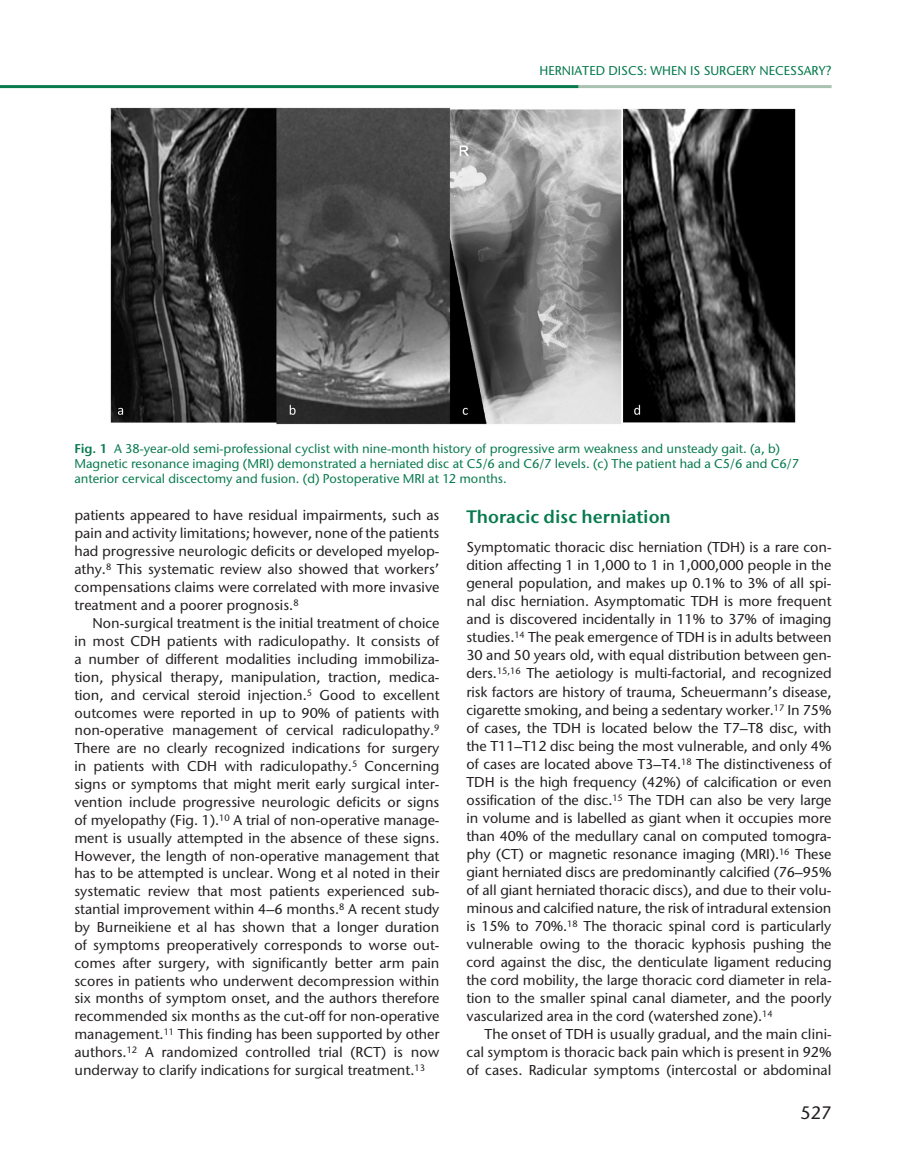
<style>
.page{position:relative;width:906px;height:1170px;background:#fff}
.page>*{position:absolute;margin:0;border:0;box-sizing:border-box;transform-origin:0 0}
.t1{font:600 18px "Stone Sans ITC Pro";color:#077a4e}
.t2{font:500 18px "Stone Sans ITC Pro";color:#231f20}
.t3{font:500 14.25px/18px "Stone Sans ITC Pro";color:#231f20;text-align:justify}
.t4{font:500 12.75px/15px "Stone Sans ITC Pro";color:#077a4e}
.s1{font-weight:600}
</style>
<div class="page">
<hr style="left:578px;top:85px;width:253px;height:3px;background:#a9c1b0">
<hr style="left:0;top:85px;width:578px;height:3px;background:#077a4e">
<img style="left:110px;top:107px;width:686px;height:318px">
<p class="t4" style="left:539px;top:63px;width:17px">Herniated</p>
<p class="t4" style="left:608px;top:63px;width:8px">discs</p>
<p class="t4" style="left:643px;top:63px;width:17px">: when</p>
<p class="t4" style="left:690px;top:63px;width:54px">is surgery</p>
<p class="t4" style="left:759px;top:63px;width:9px">necessary</p>
<p class="t4" style="left:825px;top:63px;width:7px">?</p>
<p class="t4" style="left:74px;top:441px;width:726px"><span class="s1">Fig. 1</span> A 38-year-old semi-professional cyclist with nine-month history of progressive arm weakness and unsteady gait. (a, b)<br>Magnetic resonance imaging (MRI) demonstrated a herniated disc at C5/6 and C6/7 levels. (c) The patient had a C5/6 and C6/7 anterior cervical discectomy and fusion. (d) Postoperative MRI at 12 months.</p>
<p class="t3" style="left:74px;top:506px;width:366px">patients appeared to have residual impairments, such as pain and activity limitations; however, none of the patients had progressive neurologic deficits or developed myelop&shy;athy.<sup>8</sup> This systematic review also showed that workers’ compensations claims were correlated with more invasive treatment and a poorer prognosis.<sup>8</sup></p>
<p class="t3" style="left:74px;top:614px;width:366px;text-indent:18px">Non-surgical treatment is the initial treatment of choice in most CDH patients with radiculopathy. It consists of a number of different modalities including immobiliza&shy;tion, physical therapy, manipulation, traction, medica&shy;tion, and cervical steroid injection.<sup>5</sup> Good to excellent outcomes were reported in up to 90% of patients with non-operative management of cervical radiculopathy.<sup>9<br></sup>There are no clearly recognized indications for surgery in patients with CDH with radiculopathy.<sup>5</sup> Concerning signs or symptoms that might merit early surgical inter&shy;vention include progressive neurologic deficits or signs of myelopathy (Fig. 1).<sup>10</sup> A trial of non-operative manage&shy;ment is usually attempted in the absence of these signs.<br>However, the length of non-operative management that has to be attempted is unclear. Wong et al noted in their systematic review that most patients experienced sub&shy;stantial improvement within 4–6 months.<sup>8</sup> A recent study by Burneikiene et al has shown that a longer duration of symptoms preoperatively corresponds to worse out&shy;comes after surgery, with significantly better arm pain scores in patients who underwent decompression within six months of symptom onset, and the authors therefore recommended six months as the cut-off for non-operative management.<sup>11</sup> This finding has been supported by other authors.<sup>12</sup> A randomized controlled trial (RCT) is now underway to clarify indications for surgical treatment.<sup>13</sup></p>
<p class="t1" style="left:466px;top:505px;width:206px">Thoracic disc herniation</p>
<p class="t3" style="left:466px;top:538px;width:366px">Symptomatic thoracic disc herniation (TDH) is a rare con&shy;dition affecting 1 in 1,000 to 1 in 1,000,000 people in the general population, and makes up 0.1% to 3% of all spi&shy;nal disc herniation. Asymptomatic TDH is more frequent and is discovered incidentally in 11% to 37% of imaging studies.<sup>14</sup> The peak emergence of TDH is in adults between 30 and 50 years old, with equal distribution between gen&shy;ders.<sup>15,16</sup> The aetiology is multi-factorial, and recognized risk factors are history of trauma, Scheuermann’s disease, cigarette smoking, and being a sedentary worker.<sup>17</sup> In 75% of cases, the TDH is located below the T7–T8 disc, with the T11–T12 disc being the most vulnerable, and only 4% of cases are located above T3–T4.<sup>18</sup> The distinctiveness of TDH is the high frequency (42%) of calcification or even ossification of the disc.<sup>15</sup> The TDH can also be very large in volume and is labelled as giant when it occupies more than 40% of the medullary canal on computed tomogra&shy;phy (CT) or magnetic resonance imaging (MRI).<sup>16</sup> These giant herniated discs are predominantly calcified (76–95% of all giant herniated thoracic discs), and due to their volu&shy;minous and calcified nature, the risk of intradural extension is 15% to 70%.<sup>18</sup> The thoracic spinal cord is particularly vulnerable owing to the thoracic kyphosis pushing the cord against the disc, the denticulate ligament reducing the cord mobility, the large thoracic cord diameter in rela&shy;tion to the smaller spinal canal diameter, and the poorly vascularized area in the cord (watershed zone).<sup>14</sup></p>
<p class="t3" style="left:466px;top:1024px;width:366px;text-indent:18px">The onset of TDH is usually gradual, and the main clini&shy;cal symptom is thoracic back pain which is present in 92% of cases. Radicular symptoms (intercostal or abdominal</p>
<p class="t2" style="left:800px;top:1101px;width:32px">527</p>
</div>
